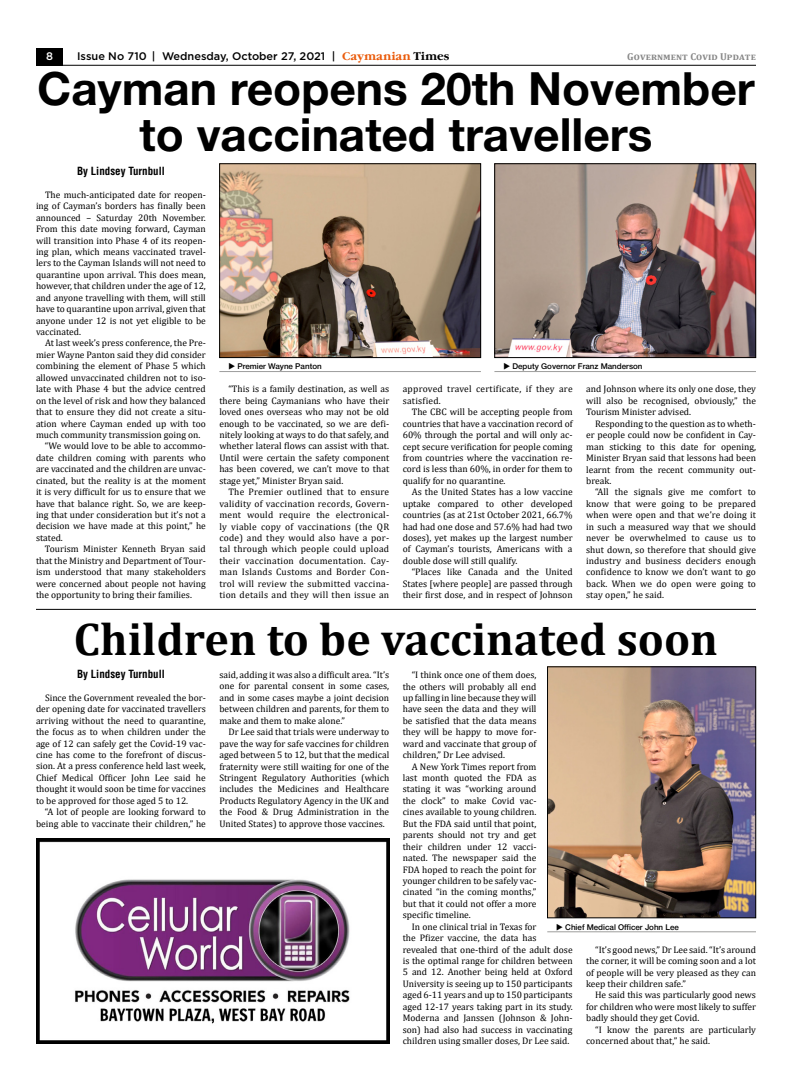
<style>
.page{position:relative;width:792px;height:1080px;background:#fff}
.page>*{position:absolute;margin:0;border:0;box-sizing:border-box;transform-origin:0 0}
.t1{font:700 46px/46px "Helvetica Neue Cyr";color:#000;text-align:center}
.t2{font:700 46px "Cambria";color:#000}
.t3{font:500 11px "Gotham";color:#000}
.t4{font:700 condensed 11px "Helvetica LT Std";color:#000}
.t5{font:500 11px "Gotham";color:#fff}
.t6{font:700 10px "Cambria";letter-spacing:.01em;color:#878787}
.t7{font:9.5px/11.4px "Cambria";color:#000;text-align:justify}
.t8{font:9.5px/11.4px "Cambria";letter-spacing:.025em;color:#000}
.t9{font:500 8px "Helvetica Neue Cyr";color:#000}
.s1{font-family:"Garamond C";font-weight:700;color:#ea5b0b}
.s2{font-family:"Garamond C";font-weight:700}
</style>
<div class="page">
<img style="left:496px;top:165px;width:258px;height:191px">
<div style="left:494px;top:163px;width:262px;height:195px;border:1px solid #000"></div>
<img style="left:221px;top:165px;width:258px;height:191px">
<div style="left:219px;top:163px;width:262px;height:195px;border:1px solid #000"></div>
<hr style="left:219px;top:371px;width:262px;height:1px;background:#9d9d9c">
<hr style="left:494px;top:371px;width:262px;height:1px;background:#9d9d9c">
<img style="left:549px;top:669px;width:205px;height:247px">
<div style="left:547px;top:667px;width:209px;height:251px;border:1px solid #000"></div>
<img style="left:36px;top:838px;width:353px;height:206px">
<hr style="left:547px;top:932px;width:209px;height:1px;background:#9d9d9c">
<hr style="left:36px;top:609px;width:720px;height:1px;background:#000">
<div style="left:36px;top:48px;width:27px;height:18px;background:#000"></div>
<hr style="left:36px;top:65px;width:720px;height:1px;background:#000">
<p class="t5" style="left:46px;top:49px;width:8px">8</p>
<p class="t3" style="left:77px;top:49px;width:374px">Issue No 710 | Wednesday, October 27, 2021 | <span class="s1">Caymanian</span> <span class="s2">Times</span></p>
<p class="t6" style="left:627px;top:50px;width:130px">Government Covid Update</p>
<h1 class="t1" style="left:37px;top:66px;width:719px">Cayman reopens 20th November to vaccinated travellers</h1>
<p class="t4" style="left:77px;top:164px;width:89px">By Lindsey Turnbull</p>
<p class="t7" style="left:36px;top:189px;width:171px;text-indent:9px">The much-anticipated date for reopen&shy;ing of Cayman’s borders has finally been announced – Saturday 20th November.<br>From this date moving forward, Cayman will transition into Phase 4 of its reopen&shy;ing plan, which means vaccinated travel&shy;lers to the Cayman Islands will not need to quarantine upon arrival. This does mean, however, that children under the age of 12, and anyone travelling with them, will still have to quarantine upon arrival, given that anyone under 12 is not yet eligible to be vaccinated.</p>
<p class="t7" style="left:45px;top:337px;width:162px">At last week’s press conference, the Pre-</p>
<p class="t7" style="left:36px;top:349px;width:171px">mier Wayne Panton said they did consider</p>
<p class="t7" style="left:36px;top:360px;width:171px">combining the element of Phase 5 which</p>
<p class="t7" style="left:36px;top:372px;width:171px">allowed unvaccinated children not to iso-</p>
<p class="t7" style="left:36px;top:383px;width:171px">late with Phase 4 but the advice centred</p>
<p class="t7" style="left:36px;top:395px;width:171px">on the level of risk and how they balanced</p>
<p class="t7" style="left:36px;top:406px;width:171px">that to ensure they did not create a situ-</p>
<p class="t7" style="left:36px;top:418px;width:171px">ation where Cayman ended up with too</p>
<p class="t7" style="left:36px;top:429px;width:166px">much community transmission going on.</p>
<p class="t7" style="left:45px;top:440px;width:162px">“We would love to be able to accommo-</p>
<p class="t7" style="left:36px;top:452px;width:171px">date children coming with parents who</p>
<p class="t7" style="left:36px;top:463px;width:171px">are vaccinated and the children are unvac-</p>
<p class="t7" style="left:36px;top:475px;width:171px">cinated, but the reality is at the moment</p>
<p class="t7" style="left:36px;top:486px;width:171px">it is very difficult for us to ensure that we</p>
<p class="t7" style="left:36px;top:498px;width:171px">have that balance right. So, we are keep-</p>
<p class="t7" style="left:36px;top:509px;width:171px">ing that under consideration but it’s not a</p>
<p class="t7" style="left:36px;top:520px;width:171px">decision we have made at this point,” he</p>
<p class="t7" style="left:36px;top:532px;width:28px">stated.</p>
<p class="t7" style="left:45px;top:543px;width:162px">Tourism Minister Kenneth Bryan said</p>
<p class="t7" style="left:36px;top:555px;width:171px">that the Ministry and Department of Tour-</p>
<p class="t7" style="left:36px;top:566px;width:171px">ism understood that many stakeholders</p>
<p class="t7" style="left:36px;top:578px;width:171px">were concerned about people not having</p>
<p class="t7" style="left:36px;top:589px;width:157px">the opportunity to bring their families.</p>
<p class="t9" style="left:237px;top:362px;width:86px">Premier Wayne Panton</p>
<p class="t9" style="left:512px;top:362px;width:132px">Deputy Governor Franz Manderson</p>
<p class="t7" style="left:219px;top:383px;width:171px;text-indent:9px">“This is a family destination, as well as there being Caymanians who have their loved ones overseas who may not be old enough to be vaccinated, so we are defi&shy;nitely looking at ways to do that safely, and whether lateral flows can assist with that.<br>Until were certain the safety component has been covered, we can’t move to that stage yet,” Minister Bryan said.</p>
<p class="t7" style="left:219px;top:486px;width:171px;text-indent:9px">The Premier outlined that to ensure validity of vaccination records, Govern&shy;ment would require the electronical&shy;ly viable copy of vaccinations (the QR code) and they would also have a por&shy;tal through which people could upload their vaccination documentation. Cay&shy;man Islands Customs and Border Con&shy;trol will review the submitted vaccina&shy;tion details and they will then issue an</p>
<p class="t8" style="left:403px;top:383px;width:171px">approved travel certificate, if they are satisfied.</p>
<p class="t7" style="left:403px;top:406px;width:171px;text-indent:9px">The CBC will be accepting people from countries that have a vaccination record of 60% through the portal and will only ac&shy;cept secure verification for people coming from countries where the vaccination re&shy;cord is less than 60%, in order for them to qualify for no quarantine.</p>
<p class="t7" style="left:403px;top:486px;width:171px;text-indent:9px">As the United States has a low vaccine uptake compared to other developed countries (as at 21st October 2021, 66.7% had had one dose and 57.6% had had two doses), yet makes up the largest number of Cayman’s tourists, Americans with a double dose will still qualify.</p>
<p class="t7" style="left:403px;top:566px;width:171px;text-indent:9px">“Places like Canada and the United States [where people] are passed through their first dose, and in respect of Johnson</p>
<p class="t7" style="left:586px;top:383px;width:171px">and Johnson where its only one dose, they will also be recognised, obviously,” the Tourism Minister advised.</p>
<p class="t7" style="left:586px;top:418px;width:171px;text-indent:9px">Responding to the question as to wheth&shy;er people could now be confident in Cay&shy;man sticking to this date for opening, Minister Bryan said that lessons had been learnt from the recent community out&shy;break.</p>
<p class="t7" style="left:586px;top:486px;width:171px;text-indent:9px">“All the signals give me comfort to know that were going to be prepared when were open and that we’re doing it in such a measured way that we should never be overwhelmed to cause us to shut down, so therefore that should give industry and business deciders enough confidence to know we don’t want to go back. When we do open were going to stay open,” he said.</p>
<h1 class="t2" style="left:74px;top:606px;width:646px">Children to be vaccinated soon</h1>
<p class="t4" style="left:77px;top:667px;width:89px">By Lindsey Turnbull</p>
<p class="t7" style="left:36px;top:692px;width:171px;text-indent:9px">Since the Government revealed the bor&shy;der opening date for vaccinated travellers arriving without the need to quarantine, the focus as to when children under the age of 12 can safely get the Covid-19 vac&shy;cine has come to the forefront of discus&shy;sion. At a press conference held last week, Chief Medical Officer John Lee said he thought it would soon be time for vaccines to be approved for those aged 5 to 12.</p>
<p class="t7" style="left:36px;top:806px;width:171px;text-align:right">“A lot of people are looking forward to being able to vaccinate their children,” he</p>
<p class="t7" style="left:219px;top:669px;width:171px">said, adding it was also a difficult area. “It’s one for parental consent in some cases, and in some cases maybe a joint decision between children and parents, for them to make and them to make alone.”</p>
<p class="t7" style="left:219px;top:726px;width:171px;text-indent:9px">Dr Lee said that trials were underway to pave the way for safe vaccines for children aged between 5 to 12, but that the medical fraternity were still waiting for one of the Stringent Regulatory Authorities (which includes the Medicines and Healthcare Products Regulatory Agency in the UK and the Food &amp; Drug Administration in the United States) to approve those vaccines.</p>
<p class="t7" style="left:403px;top:669px;width:135px;text-indent:9px">“I think once one of them does, the others will probably all end up falling in line because they will have seen the data and they will be satisfied that the data means they will be happy to move for&shy;ward and vaccinate that group of children,” Dr Lee advised.</p>
<p class="t7" style="left:403px;top:761px;width:135px;text-indent:9px">A New York Times report from last month quoted the FDA as stating it was “working around the clock” to make Covid vac&shy;cines available to young children.<br>But the FDA said until that point, parents should not try and get their children under 12 vacci&shy;nated. The newspaper said the FDA hoped to reach the point for younger children to be safely vac&shy;cinated “in the coming months,” but that it could not offer a more specific timeline.</p>
<p class="t7" style="left:403px;top:921px;width:171px;text-align:left;text-indent:9px">In one clinical trial in Texas for<br>the Pfizer vaccine, the data has revealed that one-third of the adult dose is the optimal range for children between 5 and 12. Another being held at Oxford University is seeing up to 150 participants aged 6-11 years and up to 150 participants aged 12-17 years taking part in its study.<br>Moderna and Janssen (Johnson &amp; John&shy;son) had also had success in vaccinating children using smaller doses, Dr Lee said.</p>
<p class="t9" style="left:565px;top:922px;width:115px">Chief Medical Officer John Lee</p>
<p class="t7" style="left:586px;top:944px;width:171px;text-indent:9px">“It’s good news,” Dr Lee said. “It’s around the corner, it will be coming soon and a lot of people will be very pleased as they can keep their children safe.”</p>
<p class="t7" style="left:586px;top:989px;width:171px;text-indent:9px">He said this was particularly good news for children who were most likely to suffer badly should they get Covid.</p>
<p class="t7" style="left:586px;top:1024px;width:171px;text-indent:9px">“I know the parents are particularly concerned about that,” he said.</p>
</div>
